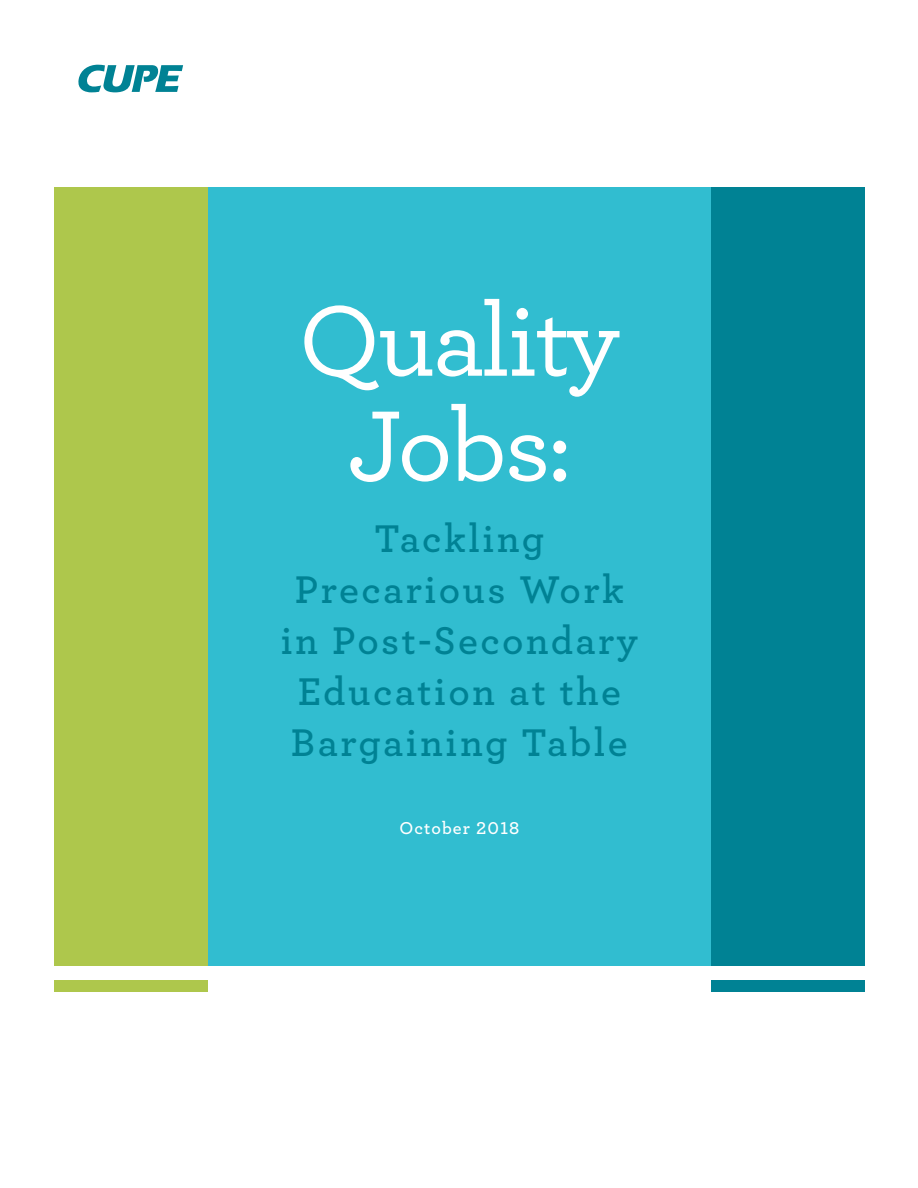
<style>
.page{position:relative;width:918px;height:1188px;background:#fff}
.page>*{position:absolute;margin:0;border:0;box-sizing:border-box;transform-origin:0 0}
.t1{font:500 105px/105px "Archer";letter-spacing:-.025em;color:#fff;text-align:center}
.t2{font:600 40.5px/51px "Archer";letter-spacing:.06em;color:#008294;text-align:center}
.t3{font:600 18px "Archer";letter-spacing:.06em;color:#fff}
</style>
<div class="page">
<div style="left:208px;top:187px;width:503px;height:779px;background:#31bdd0"></div>
<svg style="left:78px;top:65px;width:105px;height:27px"></svg>
<div style="left:54px;top:187px;width:154px;height:779px;background:#aec74c"></div>
<div style="left:54px;top:981px;width:154px;height:11px;background:#aec74c"></div>
<div style="left:711px;top:187px;width:154px;height:779px;background:#008294"></div>
<div style="left:711px;top:981px;width:154px;height:11px;background:#008294"></div>
<h1 class="t1" style="left:299px;top:283px;width:323px">Quality<br>Jobs:</h1>
<p class="t2" style="left:281px;top:511px;width:359px">Tackling<br>Precarious Work in Post-Secondary<br>Education at the<br>Bargaining Table</p>
<p class="t3" style="left:399px;top:815px;width:121px">October 2018</p>
</div>
